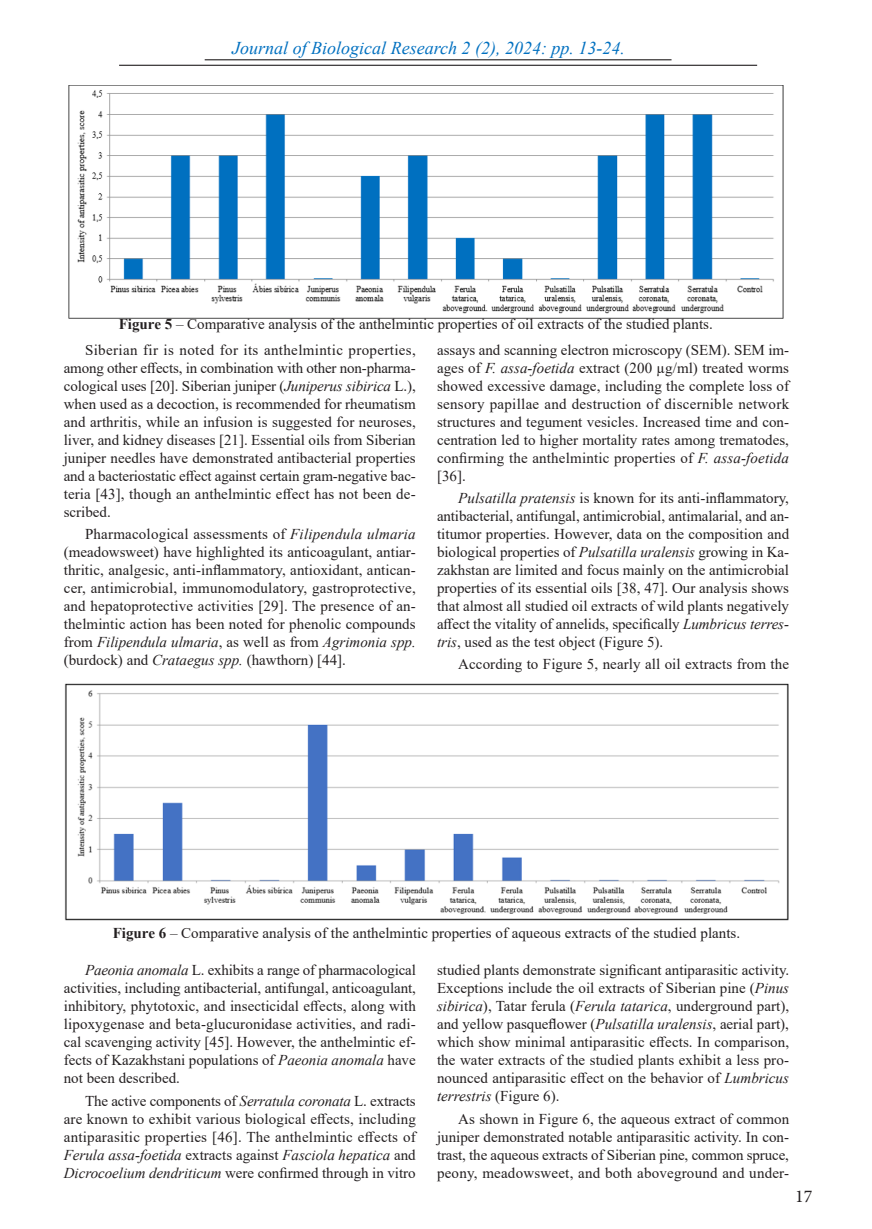
<style>
.page{position:relative;width:872px;height:1229px;background:#fff}
.page>*{position:absolute;margin:0;border:0;box-sizing:border-box;transform-origin:0 0}
.t1{font:italic 18px "Times New Roman";color:#0070c0}
.t2{font:18px "Minion Pro";color:#231f20}
.Английский_Общий{font:15px/18px "Times New Roman";letter-spacing:.005em;color:#231f20;text-align:justify}
.Подпись_рисунков{font:15px "Times New Roman";color:#231f20}
.s1{font-weight:700}
.s2{font-style:italic}
</style>
<div class="page">
<hr style="left:205px;top:59px;width:466px;height:1px;background:#231f20">
<hr style="left:119px;top:65px;width:638px;height:1px;background:#231f20">
<img style="left:68px;top:85px;width:716px;height:234px">
<img style="left:64px;top:683px;width:725px;height:238px">
<p class="t1" style="left:232px;top:35px;width:394px">Journal of Biological Research 2 (2), 2024: pp. 13-24.</p>
<p class="Подпись_рисунков" style="left:119px;top:314px;width:595px"><span class="s1">Figure 5</span> – Comparative analysis of the anthelmintic properties of oil extracts of the studied plants.</p>
<p class="Английский_Общий" style="left:64px;top:340px;width:354px;text-indent:21px">Siberian fir is noted for its anthelmintic properties, among other effects, in combination with other non-pharma&shy;cological uses [20]. Siberian juniper (<span class="s2">Juniperus sibirica</span> L.), when used as a decoction, is recommended for rheumatism and arthritis, while an infusion is suggested for neuroses, liver, and kidney diseases [21]. Essential oils from Siberian juniper needles have demonstrated antibacterial properties and a bacteriostatic effect against certain gram-negative bac&shy;teria [43], though an anthelmintic effect has not been de&shy;scribed.</p>
<p class="Английский_Общий" style="left:64px;top:525px;width:354px;text-indent:21px">Pharmacological assessments of <span class="s2">Filipendula ulmaria </span>(meadowsweet) have highlighted its anticoagulant, antiar&shy;thritic, analgesic, anti-inflammatory, antioxidant, antican&shy;cer, antimicrobial, immunomodulatory, gastroprotective, and hepatoprotective activities [29]. The presence of an&shy;thelmintic action has been noted for phenolic compounds from <span class="s2">Filipendula ulmaria</span>, as well as from <span class="s2">Agrimonia spp. </span>(burdock) and <span class="s2">Crataegus spp.</span> (hawthorn) [44].</p>
<p class="Английский_Общий" style="left:437px;top:340px;width:354px">assays and scanning electron microscopy (SEM). SEM im&shy;ages of <span class="s2">F. assa-foetida</span> extract (200 µg/ml) treated worms showed excessive damage, including the complete loss of sensory papillae and destruction of discernible network structures and tegument vesicles. Increased time and con&shy;centration led to higher mortality rates among trematodes, confirming the anthelmintic properties of <span class="s2">F. assa-foetida </span>[36].</p>
<p class="Английский_Общий" style="left:437px;top:489px;width:353px;text-indent:21px"><span class="s2">Pulsatilla pratensis</span> is known for its anti-inflammatory, antibacterial, antifungal, antimicrobial, antimalarial, and an&shy;titumor properties. However, data on the composition and biological properties of <span class="s2">Pulsatilla uralensis</span> growing in Ka&shy;zakhstan are limited and focus mainly on the antimicrobial properties of its essential oils [38, 47]. Our analysis shows that almost all studied oil extracts of wild plants negatively affect the vitality of annelids, specifically <span class="s2">Lumbricus terres&shy;tris</span>, used as the test object (Figure 5).</p>
<p class="Английский_Общий" style="left:458px;top:655px;width:332px">According to Figure 5, nearly all oil extracts from the</p>
<p class="Подпись_рисунков" style="left:113px;top:922px;width:629px"><span class="s1">Figure 6</span> – Comparative analysis of the anthelmintic properties of aqueous extracts of the studied plants.</p>
<p class="Английский_Общий" style="left:64px;top:961px;width:354px;text-indent:21px"><span class="s2">Paeonia anomala</span> L. exhibits a range of pharmacological activities, including antibacterial, antifungal, anticoagulant, inhibitory, phytotoxic, and insecticidal effects, along with lipoxygenase and beta-glucuronidase activities, and radi&shy;cal scavenging activity [45]. However, the anthelmintic ef&shy;fects of Kazakhstani populations of <span class="s2">Paeonia anomala</span> have not been described.</p>
<p class="Английский_Общий" style="left:64px;top:1091px;width:353px;text-indent:21px">The active components of <span class="s2">Serratula coronata</span> L. extracts are known to exhibit various biological effects, including antiparasitic properties [46]. The anthelmintic effects of <span class="s2">Ferula assa-foetida</span> extracts against <span class="s2">Fasciola hepatica</span> and <span class="s2">Dicrocoelium dendriticum</span> were confirmed through in vitro</p>
<p class="Английский_Общий" style="left:437px;top:961px;width:354px">studied plants demonstrate significant antiparasitic activity.<br>Exceptions include the oil extracts of Siberian pine (<span class="s2">Pinus sibirica</span>), Tatar ferula (<span class="s2">Ferula tatarica</span>, underground part), and yellow pasqueflower (<span class="s2">Pulsatilla uralensis</span>, aerial part), which show minimal antiparasitic effects. In comparison, the water extracts of the studied plants exhibit a less pro&shy;nounced antiparasitic effect on the behavior of <span class="s2">Lumbricus terrestris</span> (Figure 6).</p>
<p class="Английский_Общий" style="left:437px;top:1109px;width:354px;text-indent:21px">As shown in Figure 6, the aqueous extract of common juniper demonstrated notable antiparasitic activity. In con&shy;trast, the aqueous extracts of Siberian pine, common spruce, peony, meadowsweet, and both aboveground and under-</p>
<p class="t2" style="left:795px;top:1184px;width:19px">17</p>
</div>
